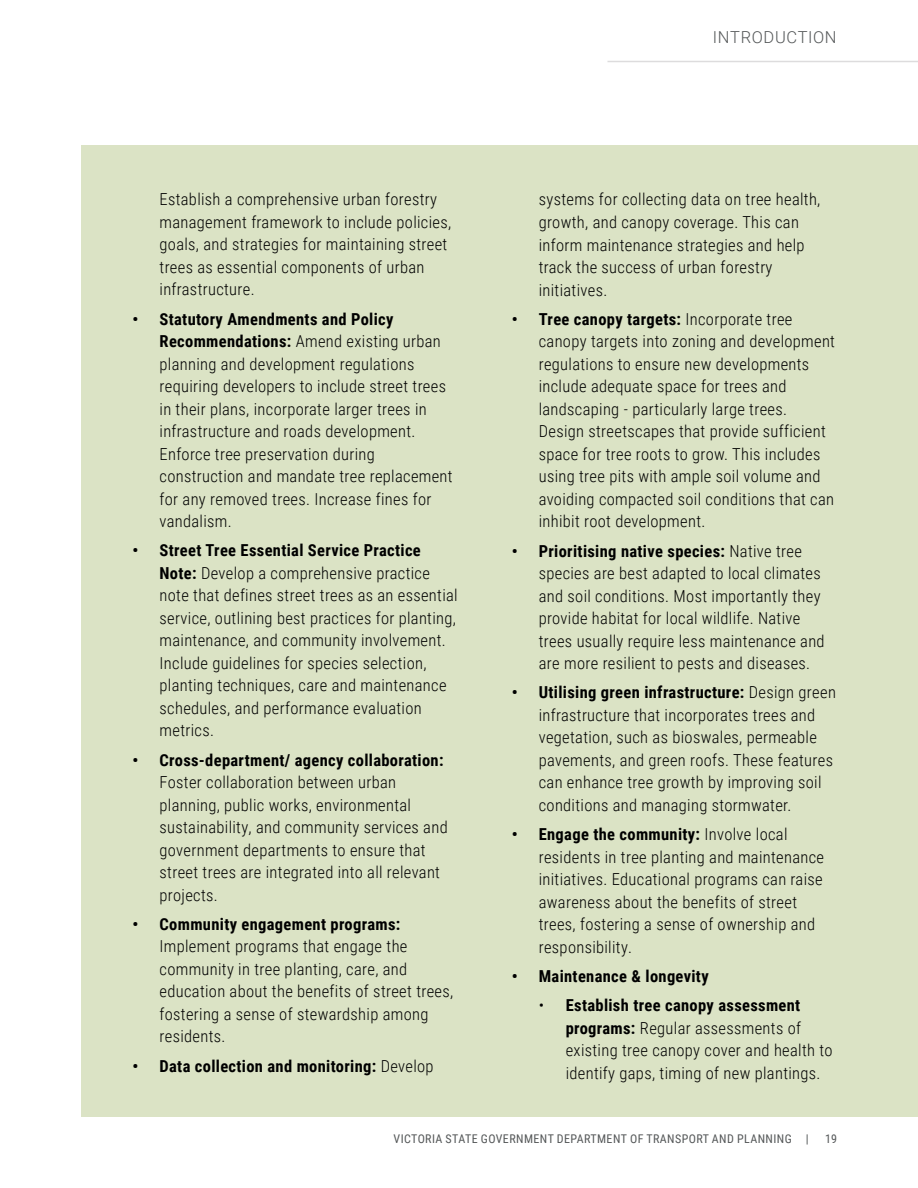
<style>
.page{position:relative;width:918px;height:1188px;background:#fff}
.page>*{position:absolute;margin:0;border:0;box-sizing:border-box;transform-origin:0 0}
.t1{font:300 16.5px/22.5px "Roboto Condensed";letter-spacing:.02em;color:#000}
.t2{font:700 16.5px "Roboto Condensed";letter-spacing:.02em;color:#000}
.t3{font:300 16.5px "Roboto";letter-spacing:.035em;color:#545758}
.t4{font:12px "Roboto Condensed";letter-spacing:.035em;color:#545758}
.s1{font-weight:700}
.s2{font-weight:300}
</style>
<div class="page">
<div style="left:81px;top:146px;width:837px;height:972px;background:#dbe3c5"></div>
<hr style="left:608px;top:61px;width:310px;height:1px;background:#dddcdd">
<p class="t3" style="left:713px;top:26px;width:125px">INTRODUCTION</p>
<p class="t1" style="left:160px;top:188px;width:293px">Establish a comprehensive urban forestry management framework to include policies, goals, and strategies for maintaining street trees as essential components of urban infrastructure.</p>
<p class="t1" style="left:160px;top:307px;width:295px;text-indent:-27px"><span class="s1">• Statutory Amendments and Policy Recommendations:</span> Amend existing urban planning and development regulations requiring developers to include street trees in their plans, incorporate larger trees in infrastructure and roads development.<br>Enforce tree preservation during construction and mandate tree replacement for any removed trees. Increase fines for vandalism.</p>
<p class="t1" style="left:160px;top:539px;width:300px;text-indent:-27px"><span class="s1">• Street Tree Essential Service Practice Note:</span> Develop a comprehensive practice note that defines street trees as an essential service, outlining best practices for planting, maintenance, and community involvement.<br>Include guidelines for species selection, planting techniques, care and maintenance schedules, and performance evaluation metrics.</p>
<p class="t2" style="left:133px;top:748px;width:313px">• Cross-department/ agency collaboration:</p>
<p class="t1" style="left:160px;top:770px;width:290px">Foster collaboration between urban planning, public works, environmental sustainability, and community services and government departments to ensure that street trees are integrated into all relevant projects.</p>
<p class="t2" style="left:133px;top:913px;width:269px">• Community engagement programs:</p>
<p class="t1" style="left:160px;top:935px;width:295px">Implement programs that engage the community in tree planting, care, and education about the benefits of street trees, fostering a sense of stewardship among residents.</p>
<p class="t2" style="left:133px;top:1054px;width:303px">• Data collection and monitoring: <span class="s2">Develop</span></p>
<p class="t1" style="left:539px;top:188px;width:283px">systems for collecting data on tree health, growth, and canopy coverage. This can inform maintenance strategies and help track the success of urban forestry initiatives.</p>
<p class="t1" style="left:539px;top:307px;width:298px;text-indent:-27px"><span class="s1">• Tree canopy targets:</span> Incorporate tree canopy targets into zoning and development regulations to ensure new developments include adequate space for trees and landscaping - particularly large trees.<br>Design streetscapes that provide sufficient space for tree roots to grow. This includes using tree pits with ample soil volume and avoiding compacted soil conditions that can inhibit root development.</p>
<p class="t1" style="left:539px;top:539px;width:287px;text-indent:-27px"><span class="s1">• Prioritising native species:</span> Native tree species are best adapted to local climates and soil conditions. Most importantly they provide habitat for local wildlife. Native trees usually require less maintenance and are more resilient to pests and diseases.</p>
<p class="t1" style="left:539px;top:681px;width:299px;text-indent:-27px"><span class="s1">• Utilising green infrastructure:</span> Design green infrastructure that incorporates trees and vegetation, such as bioswales, permeable pavements, and green roofs. These features can enhance tree growth by improving soil conditions and managing stormwater.</p>
<p class="t1" style="left:539px;top:822px;width:287px;text-indent:-27px"><span class="s1">• Engage the community:</span> Involve local residents in tree planting and maintenance initiatives. Educational programs can raise awareness about the benefits of street trees, fostering a sense of ownership and responsibility.</p>
<p class="t2" style="left:512px;top:965px;width:198px">• Maintenance &amp; longevity</p>
<p class="t1" style="left:566px;top:993px;width:268px;text-indent:-27px">• <span class="s1">Establish tree canopy assessment programs:</span> Regular assessments of existing tree canopy cover and health to identify gaps, timing of new plantings.</p>
<p class="t4" style="left:394px;top:1130px;width:417px">VICTORIA STATE GOVERNMENT DEPARTMENT OF TRANSPORT AND PLANNING |</p>
<p class="t4" style="left:825px;top:1130px;width:13px">19</p>
</div>
